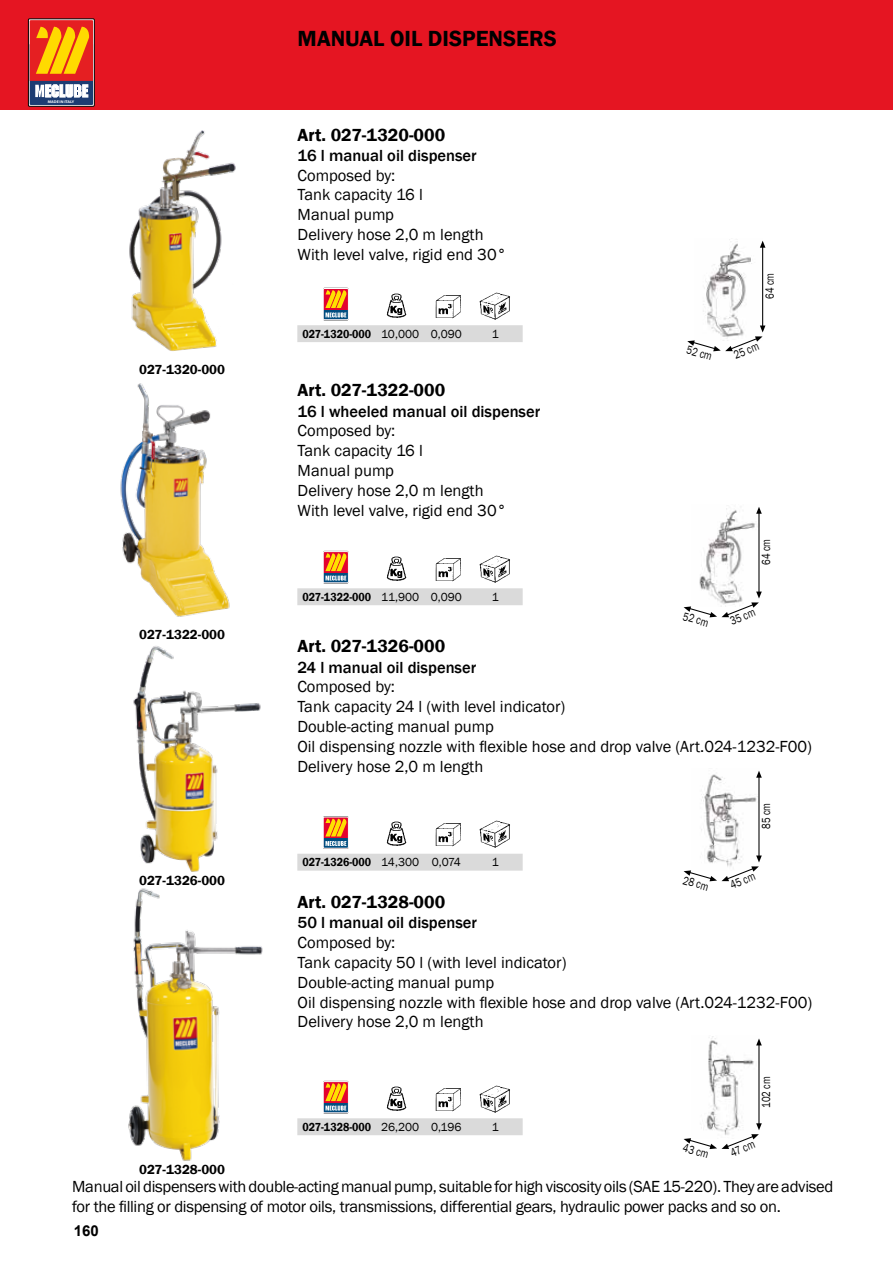
<style>
.page{position:relative;width:893px;height:1263px;background:#fff}
.page>*{position:absolute;margin:0;border:0;box-sizing:border-box;transform-origin:0 0}
.t1{font:600 22.5px "Franklin Gothic";color:#000}
.t2{font:600 18px "Franklin Gothic";color:#000}
.t3{font:16.5px/19.8px "Franklin Gothic";color:#000}
.t4{font:16.5px/19.8px "Franklin Gothic";letter-spacing:-.02em;color:#000}
.t5{font:500 16.5px "Franklin Gothic";color:#000}
.t6{font:700 15px "Arial";color:#000}
.t7{font:600 13.5px "Franklin Gothic";color:#000}
.t8{font:600 12px "Franklin Gothic";color:#000;scale:.9 1}
.t9{font:12px "Franklin Gothic";color:#000;scale:.8 1}
.t10{font:12px "Franklin Gothic";color:#000}
.t11{font:700 3.75px "Myriad Pro";color:#fdfdfd;scale:1.06 1}
.s1{font-weight:400}
</style>
<div class="page">
<div style="left:0;top:0;width:893px;height:110px;background:#e51522"></div>
<div style="left:28px;top:19px;width:66px;height:87px;border:1px solid #000"></div>
<svg style="left:30px;top:20px;width:63px;height:85px"></svg>
<img style="left:129px;top:130px;width:107px;height:221px">
<img style="left:120px;top:383px;width:110px;height:234px">
<img style="left:133px;top:646px;width:128px;height:225px">
<img style="left:128px;top:888px;width:135px;height:273px">
<img style="left:703px;top:239px;width:60px;height:86px">
<img style="left:699px;top:508px;width:59px;height:83px">
<img style="left:701px;top:774px;width:57px;height:81px">
<img style="left:706px;top:1036px;width:52px;height:87px">
<img style="left:386px;top:292px;width:124px;height:28px">
<div style="left:323px;top:288px;width:26px;height:32px;border:1px solid #fff"></div>
<svg style="left:324px;top:289px;width:23px;height:30px"></svg>
<div style="left:323px;top:551px;width:26px;height:32px;border:1px solid #fff"></div>
<img style="left:386px;top:820px;width:124px;height:28px">
<div style="left:323px;top:817px;width:26px;height:31px;border:1px solid #fff"></div>
<svg style="left:324px;top:817px;width:23px;height:31px"></svg>
<img style="left:386px;top:1085px;width:124px;height:28px">
<div style="left:323px;top:1081px;width:26px;height:32px;border:1px solid #fff"></div>
<svg style="left:324px;top:1082px;width:23px;height:30px"></svg>
<div style="left:297px;top:325px;width:226px;height:17px;background:#dadada"></div>
<svg style="left:297px;top:552px;width:226px;height:53px"></svg>
<div style="left:297px;top:854px;width:226px;height:17px;background:#dadada"></div>
<div style="left:297px;top:1118px;width:226px;height:17px;background:#dadada"></div>
<hr style="left:762px;top:244px;width:1px;height:83px;background:#000">
<svg style="left:760px;top:241px;width:5px;height:7px"></svg>
<svg style="left:687px;top:325px;width:78px;height:26px"></svg>
<hr style="left:758px;top:510px;width:1px;height:83px;background:#000">
<svg style="left:756px;top:507px;width:6px;height:7px"></svg>
<svg style="left:684px;top:591px;width:78px;height:26px"></svg>
<hr style="left:758px;top:774px;width:1px;height:83px;background:#000">
<svg style="left:756px;top:771px;width:6px;height:7px"></svg>
<svg style="left:684px;top:855px;width:78px;height:26px"></svg>
<hr style="left:758px;top:1042px;width:1px;height:83px;background:#000">
<svg style="left:756px;top:1038px;width:6px;height:7px"></svg>
<svg style="left:684px;top:1123px;width:78px;height:26px"></svg>
<p class="t11" style="left:48px;top:99px;width:26px">MADE IN ITALY</p>
<p class="t7" style="left:139px;top:361px;width:87px">027-1320-000</p>
<p class="t7" style="left:139px;top:626px;width:87px">027-1322-000</p>
<p class="t7" style="left:139px;top:872px;width:87px">027-1326-000</p>
<p class="t7" style="left:139px;top:1161px;width:87px">027-1328-000</p>
<h1 class="t1" style="left:298px;top:24px;width:261px">MANUAL OIL DISPENSERS</h1>
<p class="t2" style="left:298px;top:123px;width:149px">Art. 027-1320-000</p>
<p class="t5" style="left:298px;top:145px;width:181px">16 l manual oil dispenser</p>
<p class="t3" style="left:298px;top:166px;width:210px">Composed by:<br>Tank capacity 16 l<br>Manual pump<br>Delivery hose 2,0 m length<br>With level valve, rigid end 30°</p>
<p class="t8" style="left:302px;top:326px;width:179px">027-1320-000 <span class="s1">10,000 0,090</span></p>
<p class="t10" style="left:492px;top:326px;width:9px">1</p>
<p class="t2" style="left:298px;top:379px;width:149px">Art. 027-1322-000</p>
<p class="t5" style="left:298px;top:401px;width:244px">16 l wheeled manual oil dispenser</p>
<p class="t3" style="left:298px;top:421px;width:210px">Composed by:<br>Tank capacity 16 l<br>Manual pump<br>Delivery hose 2,0 m length<br>With level valve, rigid end 30°</p>
<p class="t8" style="left:302px;top:589px;width:179px">027-1322-000 <span class="s1">11,900 0,090</span></p>
<p class="t10" style="left:492px;top:589px;width:9px">1</p>
<p class="t2" style="left:298px;top:635px;width:149px">Art. 027-1326-000</p>
<p class="t9" style="left:689px;top:342px;width:34px;rotate:16deg">52 cm</p>
<p class="t9" style="left:762px;top:299px;width:34px;rotate:-90deg">64 cm</p>
<p class="t9" style="left:732px;top:348px;width:34px;rotate:-22deg">25 cm</p>
<p class="t9" style="left:685px;top:609px;width:34px;rotate:16deg">52 cm</p>
<p class="t9" style="left:759px;top:565px;width:34px;rotate:-90deg">64 cm</p>
<p class="t9" style="left:728px;top:614px;width:34px;rotate:-22deg">35 cm</p>
<p class="t5" style="left:297px;top:657px;width:180px">24 l manual oil dispenser</p>
<p class="t3" style="left:297px;top:677px;width:516px">Composed by:<br>Tank capacity 24 l (with level indicator)<br>Double-acting manual pump<br>Oil dispensing nozzle with flexible hose and drop valve (Art.024-1232-F00)<br>Delivery hose 2,0 m length</p>
<p class="t8" style="left:302px;top:855px;width:178px">027-1326-000 <span class="s1">14,300 0,074</span></p>
<p class="t10" style="left:492px;top:855px;width:9px">1</p>
<p class="t2" style="left:298px;top:891px;width:149px">Art. 027-1328-000</p>
<p class="t9" style="left:685px;top:872px;width:34px;rotate:16deg">28 cm</p>
<p class="t9" style="left:759px;top:829px;width:34px;rotate:-90deg">85 cm</p>
<p class="t9" style="left:728px;top:878px;width:34px;rotate:-22deg">45 cm</p>
<p class="t5" style="left:298px;top:913px;width:181px">50 l manual oil dispenser</p>
<p class="t3" style="left:298px;top:933px;width:516px">Composed by:<br>Tank capacity 50 l (with level indicator)<br>Double-acting manual pump<br>Oil dispensing nozzle with flexible hose and drop valve (Art.024-1232-F00)<br>Delivery hose 2,0 m length</p>
<p class="t8" style="left:302px;top:1119px;width:178px">027-1328-000 <span class="s1">26,200 0,196</span></p>
<p class="t10" style="left:492px;top:1119px;width:9px">1</p>
<p class="t9" style="left:685px;top:1140px;width:34px;rotate:16deg">43 cm</p>
<p class="t9" style="left:759px;top:1108px;width:41px;rotate:-90deg">102 cm</p>
<p class="t9" style="left:728px;top:1146px;width:33px;rotate:-22deg">47 cm</p>
<p class="t4" style="left:72px;top:1177px;width:762px">Manual oil dispensers with double-acting manual pump, suitable for high viscosity oils (SAE 15-220). They are advised for the filling or dispensing of motor oils, transmissions, differential gears, hydraulic power packs and so on.</p>
<p class="t6" style="left:74px;top:1220px;width:27px">160</p>
</div>
